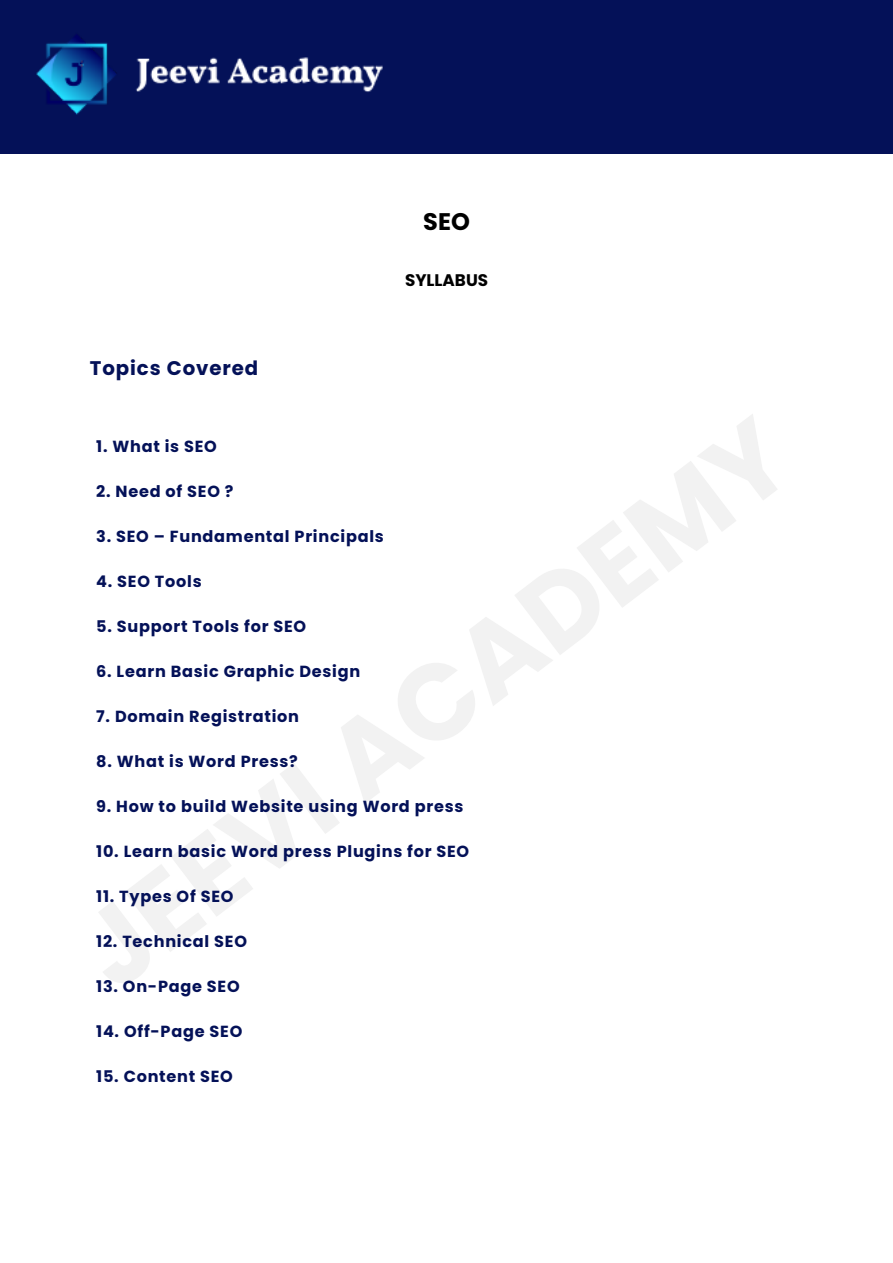
<style>
.page{position:relative;width:893px;height:1263px;background:#fff}
.page>*{position:absolute;margin:0;border:0;box-sizing:border-box;transform-origin:0 0}
.t1{font:700 24px "Poppins";color:#000}
.t2{font:700 19.73px "Poppins";letter-spacing:.045em;color:#041158}
.t3{font:700 16.8px "Poppins";color:#000}
.t4{font:700 16.05px "Poppins";letter-spacing:.045em;color:#041158}
</style>
<div class="page">
<div style="left:0;top:0;width:893px;height:153px;background:#041158"></div>
<img style="left:36px;top:34px;width:347px;height:81px">
<h1 class="t1" style="left:423px;top:205px;width:48px">SEO</h1>
<h5 class="t2" style="left:90px;top:354px;width:170px">Topics Covered</h5>
<h5 class="t3" style="left:405px;top:268px;width:85px">SYLLABUS</h5>
<h5 class="t4" style="left:96px;top:435px;width:122px">1. What is SEO</h5>
<h5 class="t4" style="left:96px;top:480px;width:139px">2. Need of SEO ?</h5>
<h5 class="t4" style="left:96px;top:525px;width:289px">3. SEO – Fundamental Principals</h5>
<h5 class="t4" style="left:96px;top:570px;width:107px">4. SEO Tools</h5>
<h5 class="t4" style="left:96px;top:615px;width:211px">5. Support Tools for SEO</h5>
<h5 class="t4" style="left:96px;top:660px;width:265px">6. Learn Basic Graphic Design</h5>
<h5 class="t4" style="left:96px;top:705px;width:204px">7. Domain Registration</h5>
<h5 class="t4" style="left:96px;top:750px;width:203px">8. What is Word Press?</h5>
<h5 class="t4" style="left:96px;top:795px;width:369px">9. How to build Website using Word press</h5>
<h5 class="t4" style="left:96px;top:840px;width:374px">10. Learn basic Word press Plugins for SEO</h5>
<h5 class="t4" style="left:96px;top:885px;width:139px">11. Types Of SEO</h5>
<h5 class="t4" style="left:96px;top:930px;width:152px">12. Technical SEO</h5>
<h5 class="t4" style="left:96px;top:975px;width:145px">13. On-Page SEO</h5>
<p class="t4" style="left:96px;top:1020px;width:148px">14. Off-Page SEO</p>
<p class="t4" style="left:96px;top:1065px;width:138px">15. Content SEO</p>
</div>
